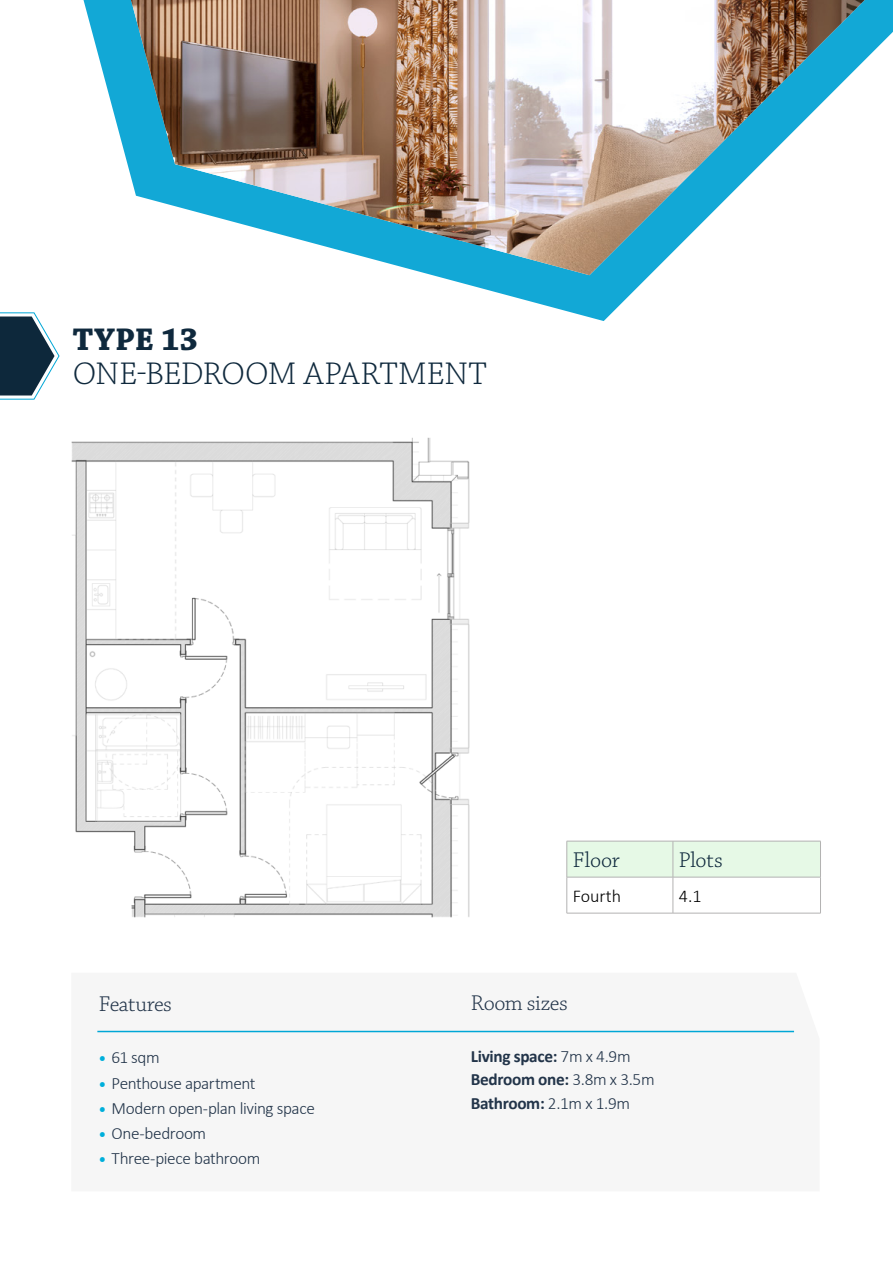
<style>
.page{position:relative;width:893px;height:1263px;background:#fff}
.page>*{position:absolute;margin:0;border:0;box-sizing:border-box;transform-origin:0 0}
.t1{font:300 33px "Chaparral Pro";letter-spacing:-.01em;color:#0f293d}
.t2{font:700 33px "Chaparral Pro";letter-spacing:.005em;color:#0f293d}
.t3{font:300 22.5px "Chaparral Pro";letter-spacing:-.02em;color:#223449}
.t4{font:300 22.5px "Chaparral Pro";letter-spacing:-.015em;color:#0f293d}
.t5{font:300 18px "Calibri";color:#000}
.t6{font:300 17.25px "Calibri";letter-spacing:-.025em;color:#223449}
.t7{font:700 17.25px/23.2px "Calibri";letter-spacing:-.02em;color:#223449}
.s1{font-family:"Chaparral Pro";font-weight:700;color:#00afdb}
.s2{font-weight:300}
</style>
<div class="page">
<img style="left:71px;top:437px;width:497px;height:481px">
<svg style="left:0;top:312px;width:60px;height:88px"></svg>
<svg style="left:97px;top:1030px;width:698px;height:3px"></svg>
<hr style="left:97px;top:1031px;width:697px;height:1px;background:#00a7d6">
<svg style="left:84px;top:0;width:809px;height:321px"></svg>
<img style="left:131px;top:0;width:734px;height:275px">
<div style="left:568px;top:842px;width:252px;height:35px;background:#e6f9e6"></div>
<hr style="left:567px;top:877px;width:106px;height:1px;background:#b3b2b2">
<hr style="left:673px;top:877px;width:148px;height:1px;background:#b3b2b2">
<hr style="left:567px;top:913px;width:106px;height:1px;background:#b3b2b2">
<hr style="left:673px;top:913px;width:148px;height:1px;background:#b3b2b2">
<hr style="left:567px;top:841px;width:106px;height:1px;background:#b3b2b2">
<hr style="left:567px;top:841px;width:1px;height:36px;background:#b3b2b2">
<hr style="left:673px;top:841px;width:148px;height:1px;background:#b3b2b2">
<hr style="left:673px;top:841px;width:1px;height:36px;background:#b3b2b2">
<hr style="left:820px;top:841px;width:1px;height:36px;background:#b3b2b2">
<hr style="left:567px;top:877px;width:1px;height:36px;background:#b3b2b2">
<hr style="left:673px;top:877px;width:1px;height:36px;background:#b3b2b2">
<hr style="left:820px;top:877px;width:1px;height:36px;background:#b3b2b2">
<h1 class="t2" style="left:73px;top:320px;width:127px">TYPE 13</h1>
<h1 class="t1" style="left:73px;top:356px;width:416px">ONE-BEDROOM APARTMENT</h1>
<h2 class="t4" style="left:573px;top:848px;width:48px">Floor</h2>
<h2 class="t4" style="left:679px;top:848px;width:45px">Plots</h2>
<p class="t5" style="left:573px;top:885px;width:50px">Fourth</p>
<p class="t5" style="left:679px;top:885px;width:24px">4.1</p>
<h2 class="t3" style="left:99px;top:991px;width:75px">Features</h2>
<p class="t6" style="left:99px;top:1047px;width:62px"><span class="s1">•</span> 61 sqm</p>
<p class="t6" style="left:99px;top:1072px;width:158px"><span class="s1">•</span> Penthouse apartment</p>
<p class="t6" style="left:99px;top:1097px;width:217px"><span class="s1">•</span> Modern open-plan living space</p>
<p class="t6" style="left:99px;top:1122px;width:109px"><span class="s1">•</span> One-bedroom</p>
<p class="t6" style="left:99px;top:1148px;width:163px"><span class="s1">•</span> Three-piece bathroom</p>
<h2 class="t3" style="left:471px;top:990px;width:98px">Room sizes</h2>
<p class="t7" style="left:471px;top:1044px;width:185px">Living space: <span class="s2">7m x 4.9m<br></span>Bedroom one: <span class="s2">3.8m x 3.5m<br></span>Bathroom: <span class="s2">2.1m x 1.9m</span></p>
</div>
